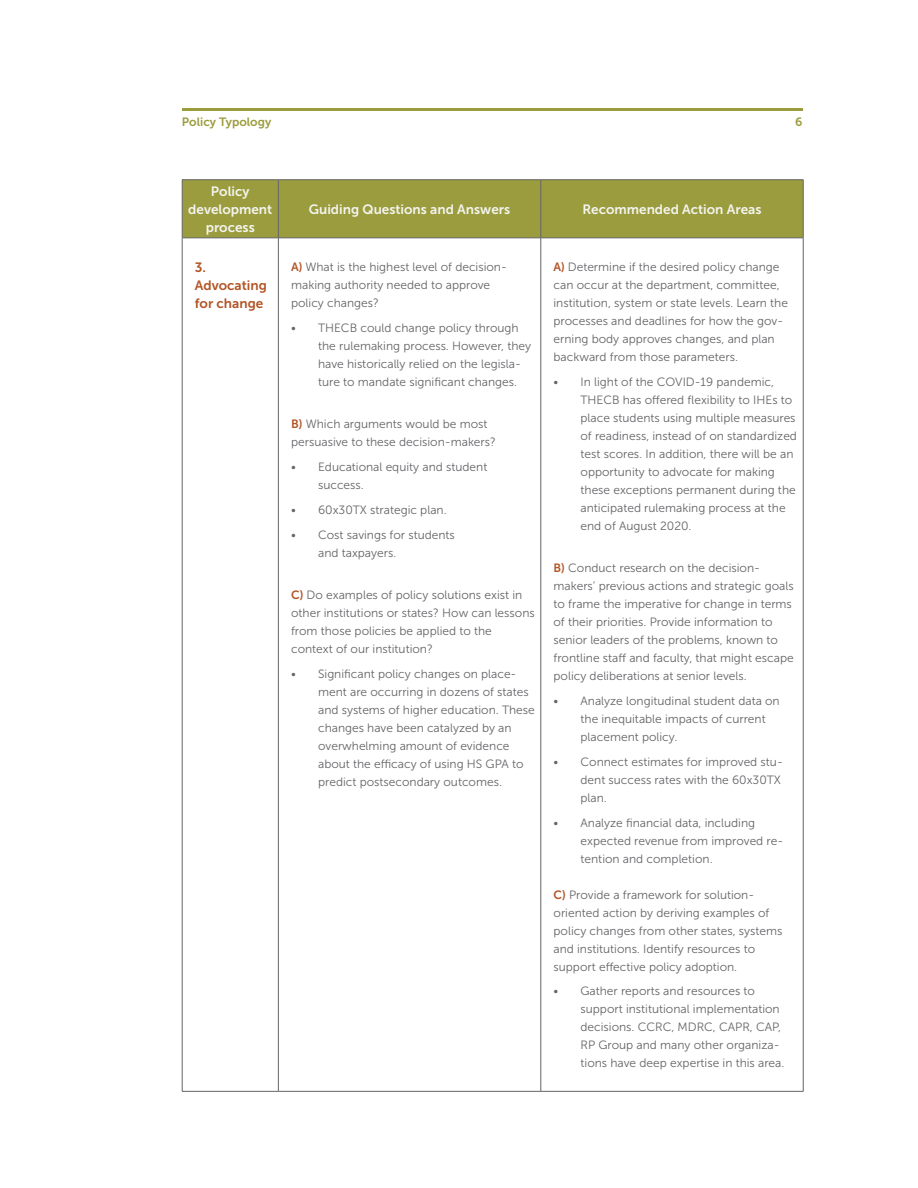
<style>
.page{position:relative;width:918px;height:1188px;background:#fff}
.page>*{position:absolute;margin:0;border:0;box-sizing:border-box;transform-origin:0 0}
.t1{font:13.5px/18px "Museo Sans 700";color:#f3f4ef;text-align:center}
.t2{font:13.5px/18px "Museo Sans 700";color:#b35527}
.t3{font:12px/18px "Museo Sans 300";color:#646468}
.t4{font:12px "Museo Sans 700";color:#9b9c3d}
.s1{font-family:"Museo Sans 700";color:#b35527}
</style>
<div class="page">
<hr style="left:182px;top:108px;width:620px;height:3px;background:#9b9c3d">
<div style="left:183px;top:180px;width:620px;height:58px;background:#9b9c3d"></div>
<hr style="left:182px;top:179px;width:96px;height:1px;background:#646468">
<hr style="left:182px;top:180px;width:1px;height:58px;background:#646468">
<hr style="left:278px;top:179px;width:263px;height:1px;background:#646468">
<hr style="left:278px;top:180px;width:1px;height:58px;background:#646468">
<hr style="left:541px;top:179px;width:263px;height:1px;background:#646468">
<hr style="left:541px;top:180px;width:1px;height:58px;background:#646468">
<hr style="left:803px;top:180px;width:1px;height:58px;background:#646468">
<hr style="left:182px;top:238px;width:96px;height:1px;background:#646468">
<hr style="left:182px;top:238px;width:1px;height:853px;background:#646468">
<hr style="left:278px;top:238px;width:263px;height:1px;background:#646468">
<hr style="left:278px;top:238px;width:1px;height:853px;background:#646468">
<hr style="left:541px;top:238px;width:263px;height:1px;background:#646468">
<hr style="left:541px;top:238px;width:1px;height:853px;background:#646468">
<hr style="left:803px;top:238px;width:1px;height:853px;background:#646468">
<hr style="left:182px;top:1091px;width:96px;height:1px;background:#646468">
<hr style="left:278px;top:1091px;width:263px;height:1px;background:#646468">
<hr style="left:541px;top:1091px;width:263px;height:1px;background:#646468">
<p class="t4" style="left:182px;top:115px;width:91px">Policy Typology</p>
<p class="t1" style="left:188px;top:182px;width:85px">Policy development process</p>
<p class="t1" style="left:309px;top:200px;width:203px">Guiding Questions and Answers</p>
<p class="t1" style="left:582px;top:200px;width:181px">Recommended Action Areas</p>
<p class="t4" style="left:795px;top:115px;width:9px">6</p>
<p class="t2" style="left:195px;top:258px;width:73px">3.<br>Advocating for change</p>
<p class="t3" style="left:291px;top:258px;width:217px"><span class="s1">A)</span> What is the highest level of decision&shy;making authority needed to approve policy changes?</p>
<p class="t3" style="left:318px;top:319px;width:215px;text-indent:-27px">• THECB could change policy through the rulemaking process. However, they have historically relied on the legisla&shy;ture to mandate significant changes.</p>
<p class="t3" style="left:291px;top:415px;width:206px"><span class="s1">B)</span> Which arguments would be most persuasive to these decision-makers?</p>
<p class="t3" style="left:318px;top:458px;width:171px;text-indent:-27px">• Educational equity and student success.</p>
<p class="t3" style="left:291px;top:501px;width:157px">• 60x30TX strategic plan.</p>
<p class="t3" style="left:318px;top:526px;width:138px;text-indent:-27px">• Cost savings for students and taxpayers.</p>
<p class="t3" style="left:291px;top:586px;width:245px"><span class="s1">C)</span> Do examples of policy solutions exist in other institutions or states? How can lessons from those policies be applied to the context of our institution?</p>
<p class="t3" style="left:318px;top:665px;width:218px;text-indent:-27px">• Significant policy changes on place&shy;ment are occurring in dozens of states and systems of higher education. These changes have been catalyzed by an overwhelming amount of evidence about the efficacy of using HS GPA to predict postsecondary outcomes.</p>
<p class="t3" style="left:554px;top:258px;width:236px"><span class="s1">A)</span> Determine if the desired policy change can occur at the department, committee, institution, system or state levels. Learn the processes and deadlines for how the gov&shy;erning body approves changes, and plan backward from those parameters.</p>
<p class="t3" style="left:581px;top:373px;width:218px;text-indent:-27px">• In light of the COVID-19 pandemic, THECB has offered flexibility to IHEs to place students using multiple measures of readiness, instead of on standardized test scores. In addition, there will be an opportunity to advocate for making these exceptions permanent during the anticipated rulemaking process at the end of August 2020.</p>
<p class="t3" style="left:554px;top:559px;width:242px"><span class="s1">B)</span> Conduct research on the decision&shy;makers’ previous actions and strategic goals to frame the imperative for change in terms of their priorities. Provide information to senior leaders of the problems, known to frontline staff and faculty, that might escape policy deliberations at senior levels.</p>
<p class="t3" style="left:581px;top:692px;width:201px;text-indent:-27px">• Analyze longitudinal student data on the inequitable impacts of current placement policy.</p>
<p class="t3" style="left:581px;top:753px;width:204px;text-indent:-27px">• Connect estimates for improved stu&shy;dent success rates with the 60x30TX plan.</p>
<p class="t3" style="left:581px;top:814px;width:204px;text-indent:-27px">• Analyze financial data, including expected revenue from improved re&shy;tention and completion.</p>
<p class="t3" style="left:554px;top:886px;width:231px"><span class="s1">C)</span> Provide a framework for solution&shy;oriented action by deriving examples of policy changes from other states, systems and institutions. Identify resources to support effective policy adoption.</p>
<p class="t3" style="left:581px;top:982px;width:205px;text-indent:-27px">• Gather reports and resources to support institutional implementation decisions. CCRC, MDRC, CAPR, CAP, RP Group and many other organiza&shy;tions have deep expertise in this area.</p>
</div>
